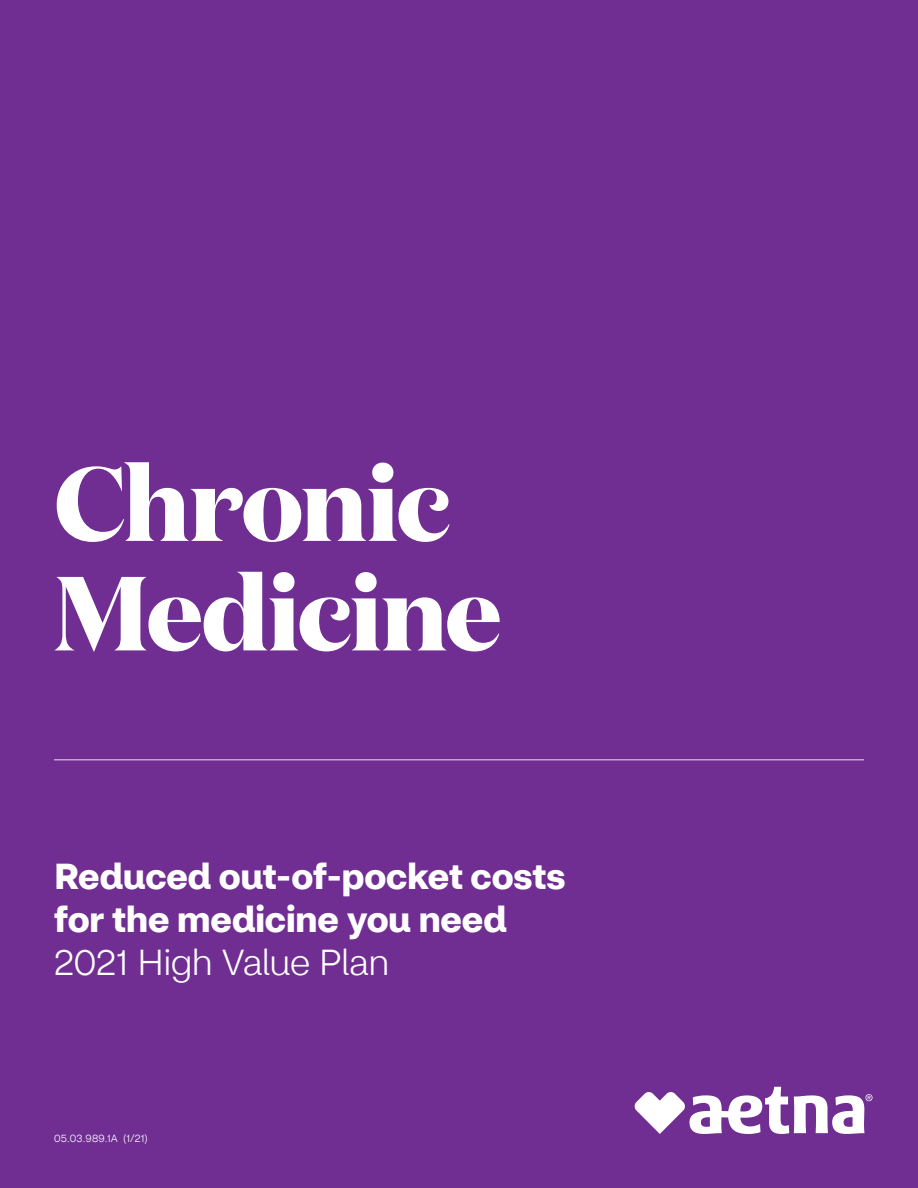
<style>
.page{position:relative;width:918px;height:1188px;background:#702d92}
.page>*{position:absolute;margin:0;border:0;box-sizing:border-box;transform-origin:0 0}
.t1{font:700 105px/109.5px "Domaine Display";letter-spacing:-.015em;color:#fff}
.t2{font:700 36px/43.2px "CVS Health Sans";color:#fff}
.t3{font:300 36px "CVS Health Sans";letter-spacing:-.02em;color:#fff}
.t4{font:300 10.5px "CVS Health Sans";letter-spacing:.02em;color:#fff}
</style>
<div class="page">
<hr style="left:54px;top:759px;width:810px;height:1px;background:#c7a2cb">
<svg style="left:634px;top:1087px;width:239px;height:47px"></svg>
<h1 class="t1" style="left:54px;top:444px;width:449px">Chronic<br>Medicine</h1>
<p class="t2" style="left:54px;top:855px;width:513px">Reduced out-of-pocket costs for the medicine you need</p>
<p class="t3" style="left:54px;top:941px;width:337px">2021 High Value Plan</p>
<p class="t4" style="left:54px;top:1132px;width:95px">05.03.989.1A (1/21)</p>
</div>
